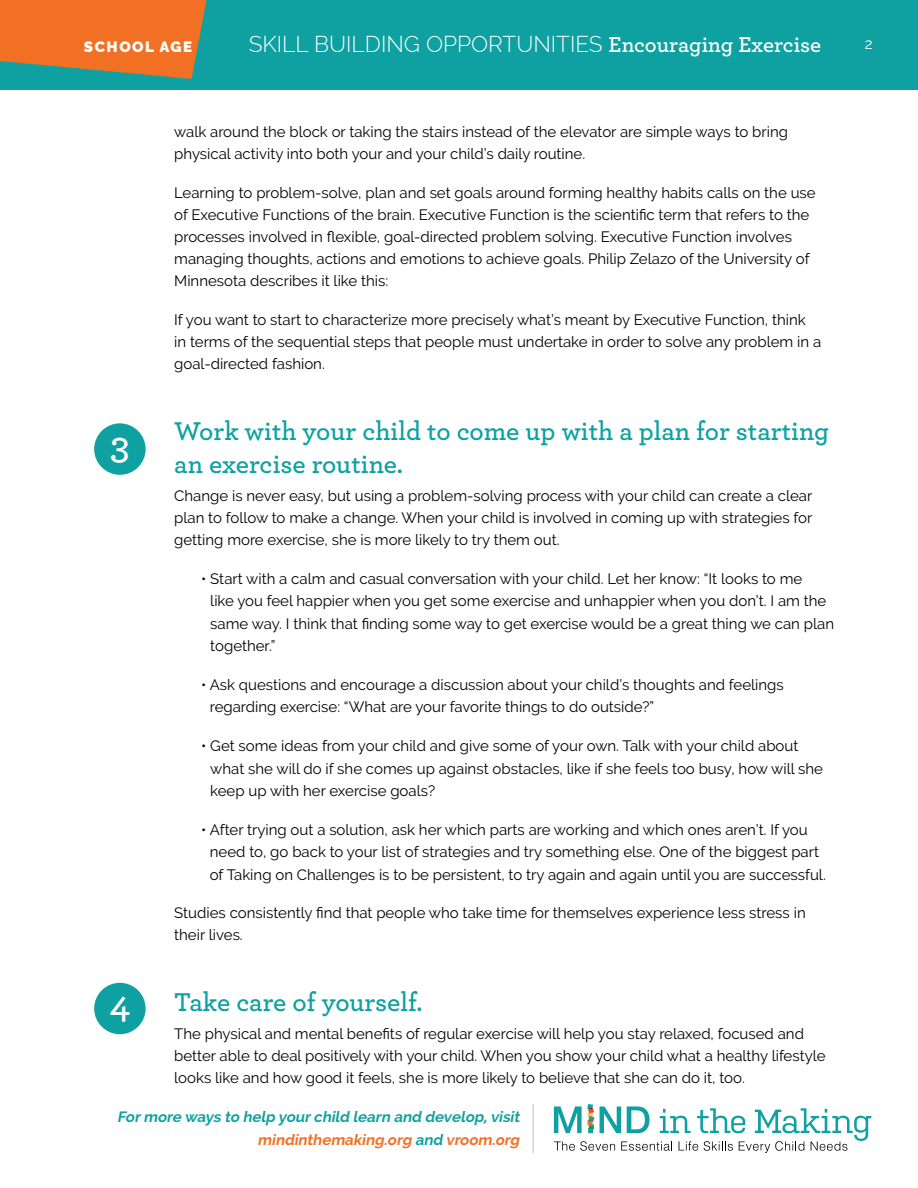
<style>
.page{position:relative;width:918px;height:1188px;background:#fff}
.page>*{position:absolute;margin:0;border:0;box-sizing:border-box;transform-origin:0 0}
.t1{font:600 39px "Archer Pro";color:#fff}
.t2{font:600 27px/33px "Archer Pro";color:#0fa1a1}
.t3{font:300 22.5px "Raleway";color:#fff}
.t4{font:15px/22.2px "Raleway";color:#000}
.t5{font:italic 700 15px/22.5px "Raleway";color:#0fa1a1;text-align:right}
.t6{font:900 15px "Raleway";letter-spacing:.1em;color:#fff}
.t7{font:15px "Raleway";color:#fff}
.s1{font-family:"Archer Pro";font-weight:600}
.s2{color:#f27024}
</style>
<div class="page">
<div style="left:0;top:0;width:918px;height:90px;background:#0fa1a1"></div>
<svg style="left:0;top:0;width:207px;height:79px;background:#d17736"></svg>
<svg style="left:554px;top:1104px;width:317px;height:49px"></svg>
<hr style="left:532px;top:1104px;width:2px;height:49px;background:#d1d3d4">
<div style="left:94px;top:423px;width:52px;height:52px;background:#0fa1a1;border-radius:50%"></div>
<div style="left:94px;top:983px;width:52px;height:51px;background:#0fa1a1;border-radius:50%"></div>
<p class="t6" style="left:84px;top:38px;width:110px">SCHOOL AGE</p>
<h3 class="t3" style="left:249px;top:30px;width:574px">SKILL BUILDING OPPORTUNITIES <span class="s1">Encouraging Exercise</span></h3>
<p class="t7" style="left:865px;top:35px;width:9px">2</p>
<h1 class="t1" style="left:110px;top:416px;width:21px">3</h1>
<h1 class="t1" style="left:109px;top:975px;width:22px">4</h1>
<p class="t4" style="left:174px;top:120px;width:615px">walk around the block or taking the stairs instead of the elevator are simple ways to bring physical activity into both your and your child’s daily routine.</p>
<p class="t4" style="left:174px;top:181px;width:643px">Learning to problem-solve, plan and set goals around forming healthy habits calls on the use of Executive Functions of the brain. Executive Function is the scientific term that refers to the processes involved in flexible, goal-directed problem solving. Executive Function involves managing thoughts, actions and emotions to achieve goals. Philip Zelazo of the University of Minnesota describes it like this:</p>
<p class="t4" style="left:174px;top:308px;width:648px">If you want to start to characterize more precisely what’s meant by Executive Function, think in terms of the sequential steps that people must undertake in order to solve any problem in a goal-directed fashion.</p>
<h2 class="t2" style="left:174px;top:413px;width:656px">Work with your child to come up with a plan for starting an exercise routine.</h2>
<p class="t4" style="left:174px;top:484px;width:640px;text-align:justify">Change is never easy, but using a problem-solving process with your child can create a clear plan to follow to make a change. When your child is involved in coming up with strategies for getting more exercise, she is more likely to try them out.</p>
<p class="t4" style="left:210px;top:567px;width:625px;text-indent:-9px">• Start with a calm and casual conversation with your child. Let her know: “It looks to me<br>like you feel happier when you get some exercise and unhappier when you don’t. I am the same way. I think that finding some way to get exercise would be a great thing we can plan together.”</p>
<p class="t4" style="left:210px;top:673px;width:575px;text-indent:-9px">• Ask questions and encourage a discussion about your child’s thoughts and feelings regarding exercise: “What are your favorite things to do outside?”</p>
<p class="t4" style="left:210px;top:734px;width:614px;text-indent:-9px">• Get some ideas from your child and give some of your own. Talk with your child about what she will do if she comes up against obstacles, like if she feels too busy, how will she keep up with her exercise goals?</p>
<p class="t4" style="left:210px;top:818px;width:618px;text-indent:-9px">• After trying out a solution, ask her which parts are working and which ones aren’t. If you need to, go back to your list of strategies and try something else. One of the biggest part of Taking on Challenges is to be persistent, to try again and again until you are successful.</p>
<p class="t4" style="left:174px;top:902px;width:633px">Studies consistently find that people who take time for themselves experience less stress in their lives.</p>
<h2 class="t2" style="left:174px;top:984px;width:250px">Take care of yourself.</h2>
<p class="t4" style="left:174px;top:1022px;width:653px">The physical and mental benefits of regular exercise will help you stay relaxed, focused and better able to deal positively with your child. When you show your child what a healthy lifestyle looks like and how good it feels, she is more likely to believe that she can do it, too.</p>
<p class="t5" style="left:117px;top:1106px;width:407px">Formore ways to help yourchild learn and develop,visit <span class="s2">mindinthemaking.org</span> and <span class="s2">vroom.org</span></p>
</div>
